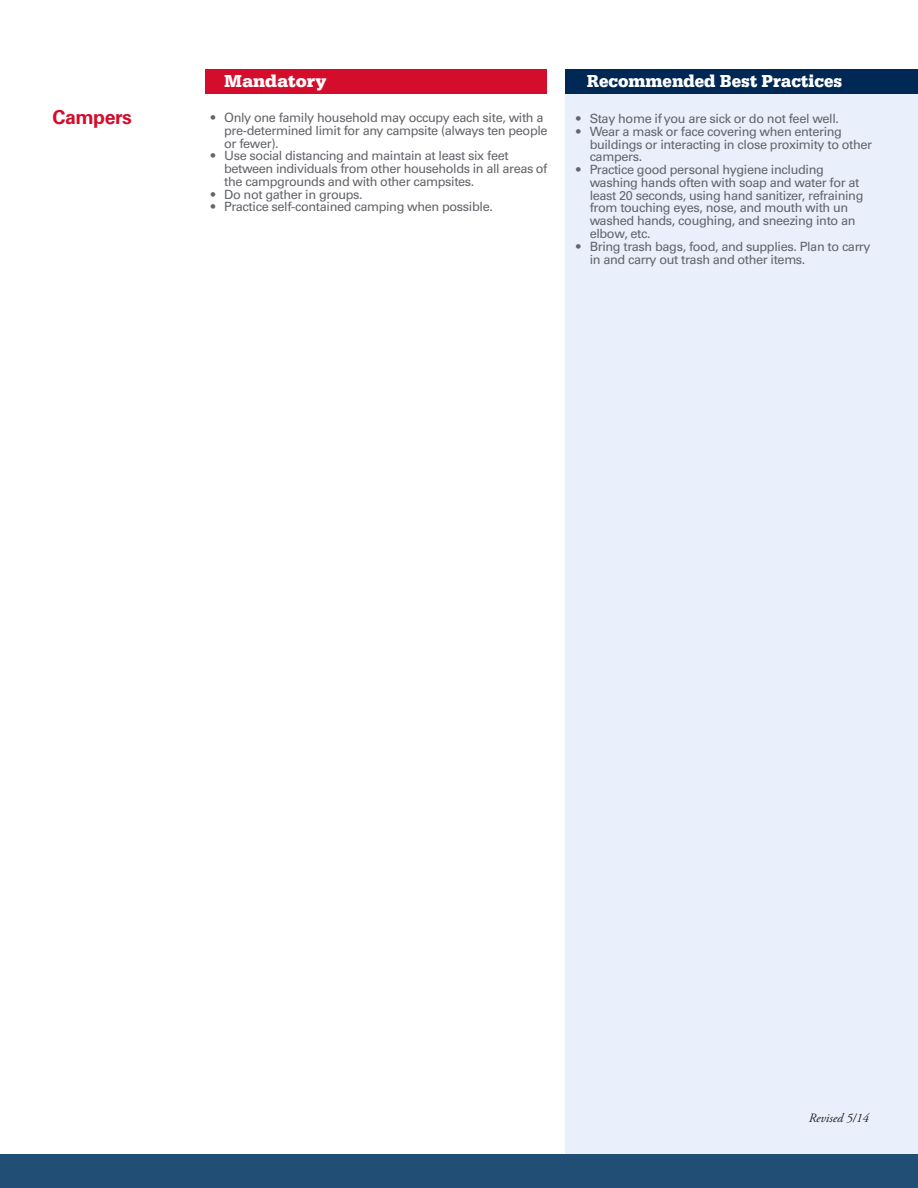
<style>
.page{position:relative;width:918px;height:1188px;background:#fff}
.page>*{position:absolute;margin:0;border:0;box-sizing:border-box;transform-origin:0 0}
.t1{font:700 19.5px "Univers LT Pro 65";letter-spacing:-.025em;color:#d30d2b}
.t2{font:700 18px "Serifa";color:#fff;scale:.95 1}
.t3{font:700 18px "Serifa";color:#fff}
.t4{font:12.75px/12.8px "Univers LT Pro 55 Roman";letter-spacing:-.03em;color:#63656a}
.t5{font:italic 12.75px "Adobe Garamond Pro";color:#231f20}
</style>
<div class="page">
<div style="left:565px;top:91px;width:353px;height:1082px;background:#e9f0fb"></div>
<div style="left:205px;top:69px;width:342px;height:25px;background:#d30d2b"></div>
<div style="left:565px;top:69px;width:353px;height:25px;background:#002855"></div>
<div style="left:0;top:1155px;width:918px;height:33px;background:#204e75"></div>
<p class="t1" style="left:52px;top:105px;width:81px">Campers</p>
<p class="t3" style="left:224px;top:71px;width:104px">Mandatory</p>
<p class="t2" style="left:587px;top:71px;width:270px">Recommended Best Practices</p>
<p class="t4" style="left:224px;top:111px;width:325px;text-indent:-14px">• Only one family household may occupy each site, with a pre-determined limit for any campsite (always ten people or fewer).</p>
<p class="t4" style="left:224px;top:149px;width:325px;text-indent:-14px">• Use social distancing and maintain at least six feet between individuals from other households in all areas of the campgrounds and with other campsites.</p>
<p class="t4" style="left:211px;top:188px;width:154px">• Do not gather in groups.</p>
<p class="t4" style="left:211px;top:200px;width:284px">• Practice self-contained camping when possible.</p>
<p class="t4" style="left:576px;top:112px;width:265px">• Stay home if you are sick or do not feel well.</p>
<p class="t4" style="left:590px;top:125px;width:284px;text-indent:-14px">• Wear a mask or face covering when entering buildings or interacting in close proximity to other campers.</p>
<p class="t4" style="left:576px;top:163px;width:249px">• Practice good personal hygiene including</p>
<p class="t4" style="left:590px;top:176px;width:275px">washing hands often with soap and water for at least 20 seconds, using hand sanitizer, refraining from touching eyes, nose, and mouth with un washed hands, coughing, and sneezing into an elbow, etc.</p>
<p class="t4" style="left:590px;top:239px;width:282px;line-height:13.8px;text-indent:-14px">• Bring trash bags, food, and supplies. Plan to carry in and carry out trash and other items.</p>
<p class="t5" style="left:809px;top:1110px;width:61px">Revised 5/14</p>
</div>
